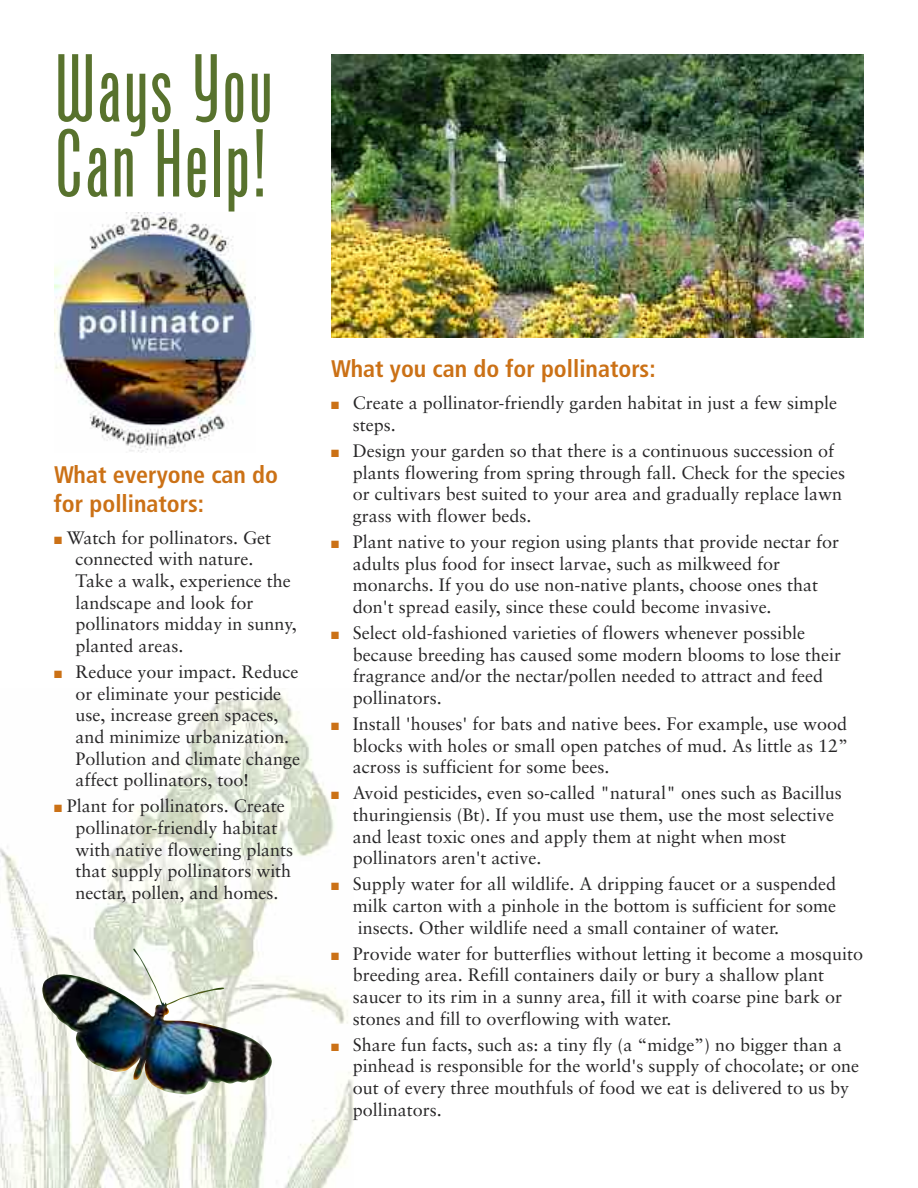
<style>
.page{position:relative;width:918px;height:1188px;background:#fff}
.page>*{position:absolute;margin:0;border:0;box-sizing:border-box;transform-origin:0 0}
.t1{font:90px/75px "Cg Phenix American";color:#58722d}
.t2{font:700 condensed 24px/28.8px "Frutiger LT Std";color:#cb7116}
.t3{font:18px/21.6px "Sabon";color:#272627}
.s1{color:#cb7116}
</style>
<div class="page">
<img style="left:0;top:692px;width:353px;height:496px">
<img style="left:331px;top:54px;width:533px;height:284px">
<img style="left:42px;top:948px;width:230px;height:147px">
<img style="left:54px;top:212px;width:202px;height:240px">
<h1 class="t1" style="left:54px;top:53px;width:221px">Ways You<br>Can Help!</h1>
<h2 class="t2" style="left:54px;top:462px;width:226px">What everyone can do for pollinators:</h2>
<p class="t3" style="left:76px;top:528px;width:223px;text-indent:-22px"><span class="s1">■</span> Watch for pollinators. Get connected with nature.<br>Take a walk, experience the landscape and look for pollinators midday in sunny, planted areas.</p>
<p class="t3" style="left:76px;top:662px;width:226px;text-indent:-22px"><span class="s1">■</span> Reduce your impact. Reduce or eliminate your pesticide use, increase green spaces, and minimize urbanization.<br>Pollution and climate change affect pollinators, too!</p>
<p class="t3" style="left:76px;top:797px;width:219px;text-indent:-22px"><span class="s1">■</span> Plant for pollinators. Create pollinator-friendly habitat with native flowering plants that supply pollinators with nectar, pollen, and homes.</p>
<h2 class="t2" style="left:331px;top:356px;width:326px">What you can do for pollinators:</h2>
<p class="t3" style="left:353px;top:394px;width:486px;text-indent:-22px"><span class="s1">■</span> Create a pollinator-friendly garden habitat in just a few simple steps.</p>
<p class="t3" style="left:353px;top:441px;width:494px;text-indent:-22px"><span class="s1">■</span> Design your garden so that there is a continuous succession of plants flowering from spring through fall. Check for the species or cultivars best suited to your area and gradually replace lawn grass with flower beds.</p>
<p class="t3" style="left:353px;top:532px;width:488px;text-indent:-22px"><span class="s1">■</span> Plant native to your region using plants that provide nectar for adults plus food for insect larvae, such as milkweed for monarchs. If you do use non-native plants, choose ones that don't spread easily, since these could become invasive.</p>
<p class="t3" style="left:353px;top:623px;width:490px;text-indent:-22px"><span class="s1">■</span> Select old-fashioned varieties of flowers whenever possible because breeding has caused some modern blooms to lose their fragrance and/or the nectar/pollen needed to attract and feed pollinators.</p>
<p class="t3" style="left:353px;top:714px;width:497px;text-align:justify;text-indent:-22px"><span class="s1">■</span> Install 'houses' for bats and native bees. For example, use wood blocks with holes or small open patches of mud. As little as 12” across is sufficient for some bees.</p>
<p class="t3" style="left:353px;top:784px;width:491px;text-indent:-22px"><span class="s1">■</span> Avoid pesticides, even so-called "natural" ones such as Bacillus thuringiensis (Bt). If you must use them, use the most selective and least toxic ones and apply them at night when most pollinators aren't active.</p>
<p class="t3" style="left:353px;top:875px;width:485px;text-align:justify;text-indent:-22px"><span class="s1">■</span> Supply water for all wildlife. A dripping faucet or a suspended milk carton with a pinhole in the bottom is sufficient for some insects. Other wildlife need a small container of water.</p>
<p class="t3" style="left:353px;top:944px;width:512px;text-indent:-22px"><span class="s1">■</span> Provide water for butterflies without letting it become a mosquito breeding area. Refill containers daily or bury a shallow plant saucer to its rim in a sunny area, fill it with coarse pine bark or stones and fill to overflowing with water.</p>
<p class="t3" style="left:353px;top:1035px;width:508px;text-indent:-22px"><span class="s1">■</span> Share fun facts, such as: a tiny fly (a “midge”) no bigger than a pinhead is responsible for the world's supply of chocolate; or one out of every three mouthfuls of food we eat is delivered to us by pollinators.</p>
</div>
